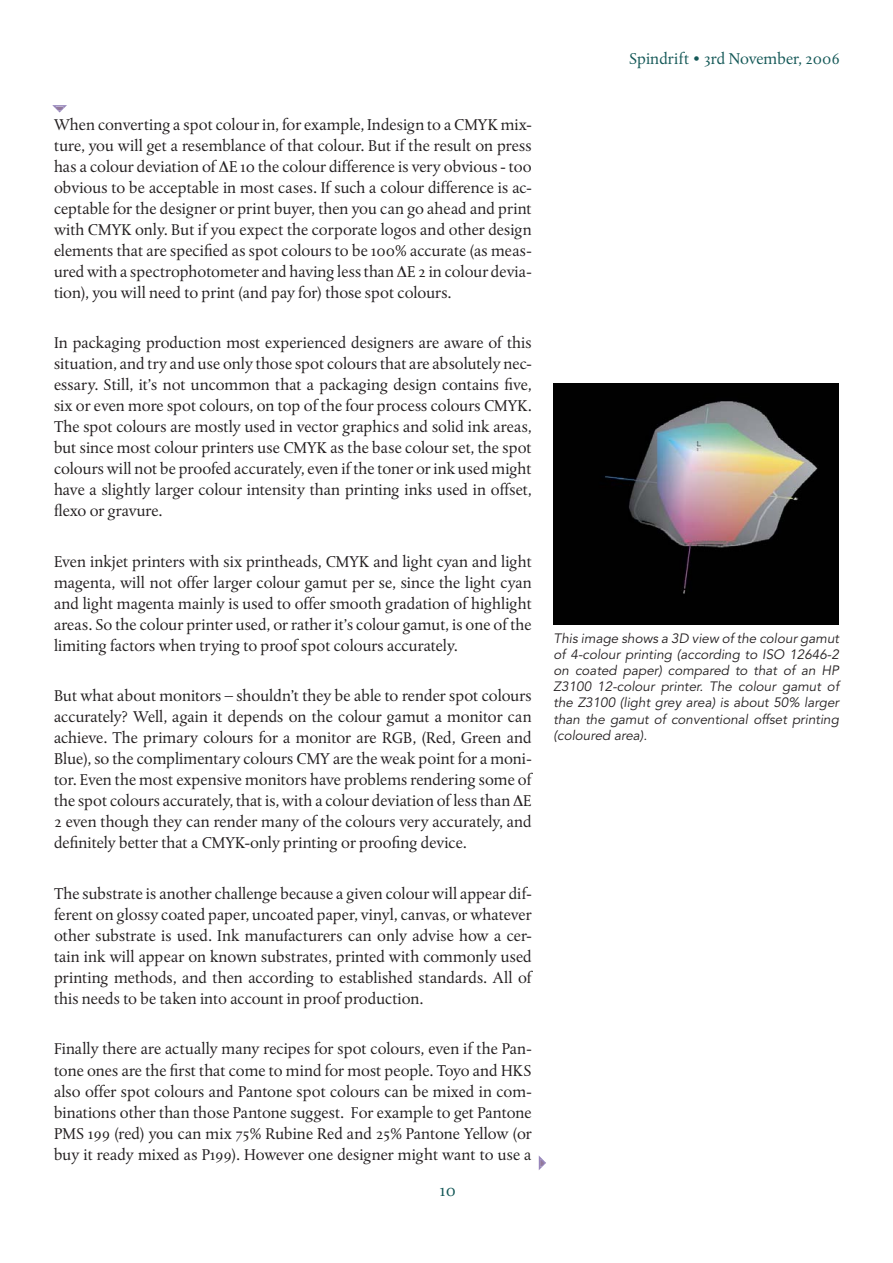
<style>
.page{position:relative;width:893px;height:1263px;background:#fff}
.page>*{position:absolute;margin:0;border:0;box-sizing:border-box;transform-origin:0 0}
.t1{font:18px "Albertina MT Regular Os F";color:#145857}
.t2{font:16.5px/21px "Albertina MT Regular Os F";color:#231f20;text-align:justify}
.t3{font:16.5px "Albertina MT Regular Os F";color:#145857}
.t4{font:italic 13.5px/16.2px "Avenir";color:#231f20;text-align:justify}
.s1{color:#937898}
</style>
<div class="page">
<svg style="left:539px;top:1156px;width:7px;height:14px"></svg>
<img style="left:554px;top:384px;width:285px;height:240px">
<svg style="left:52px;top:105px;width:15px;height:7px"></svg>
<p class="t3" style="left:629px;top:51px;width:212px">Spindrift • 3rd November, 2006</p>
<p class="t2" style="left:54px;top:115px;width:479px">When converting a spot colour in, for example, Indesign to a CMYK mix&shy;ture, you will get a resemblance of that colour. But if the result on press has a colour deviation of E 10 the colour difference is very obvious - too obvious to be acceptable in most cases. If such a colour difference is ac&shy;ceptable for the designer or print buyer, then you can go ahead and print with CMYK only. But if you expect the corporate logos and other design elements that are specified as spot colours to be 100% accurate (as meas&shy;ured with a spectrophotometer and having less than E 2 in colour devia&shy;tion), you will need to print (and pay for) those spot colours.</p>
<p class="t2" style="left:54px;top:333px;width:479px">In packaging production most experienced designers are aware of this situation, and try and use only those spot colours that are absolutely nec&shy;essary. Still, it’s not uncommon that a packaging design contains five, six or even more spot colours, on top of the four process colours CMYK.<br>The spot colours are mostly used in vector graphics and solid ink areas, but since most colour printers use CMYK as the base colour set, the spot colours will not be proofed accurately, even if the toner or ink used might have a slightly larger colour intensity than printing inks used in offset, flexo or gravure.</p>
<p class="t2" style="left:54px;top:552px;width:479px">Even inkjet printers with six printheads, CMYK and light cyan and light magenta, will not offer larger colour gamut per se, since the light cyan and light magenta mainly is used to offer smooth gradation of highlight areas. So the colour printer used, or rather it’s colour gamut, is one of the limiting factors when trying to proof spot colours accurately.</p>
<p class="t2" style="left:54px;top:686px;width:479px">But what about monitors – shouldn’t they be able to render spot colours accurately? Well, again it depends on the colour gamut a monitor can achieve. The primary colours for a monitor are RGB, (Red, Green and Blue), so the complimentary colours CMY are the weak point for a moni&shy;tor. Even the most expensive monitors have problems rendering some of the spot colours accurately, that is, with a colour deviation of less than E 2 even though they can render many of the colours very accurately, and definitely better that a CMYK-only printing or proofing device.</p>
<p class="t2" style="left:54px;top:884px;width:479px">The substrate is another challenge because a given colour will appear dif&shy;ferent on glossy coated paper, uncoated paper, vinyl, canvas, or whatever other substrate is used. Ink manufacturers can only advise how a cer&shy;tain ink will appear on known substrates, printed with commonly used printing methods, and then according to established standards. All of this needs to be taken into account in proof production.</p>
<p class="t2" style="left:54px;top:1039px;width:495px;text-align:left">Finally there are actually many recipes for spot colours, even if the Pan&shy;tone ones are the first that come to mind for most people. Toyo and HKS also offer spot colours and Pantone spot colours can be mixed in com&shy;binations other than those Pantone suggest. For example to get Pantone PMS 199 (red) you can mix 75% Rubine Red and 25% Pantone Yellow (or buy it ready mixed as P199). However one designer might want to use a <span class="s1">✔</span></p>
<p class="t1" style="left:440px;top:1182px;width:17px">10</p>
<p class="t4" style="left:554px;top:631px;width:287px">This image shows a 3D view of the colour gamut of 4-colour printing (according to ISO 12646-2 on coated paper) compared to that of an HP Z3100 12-colour printer. The colour gamut of the Z3100 (light grey area) is about 50% larger than the gamut of conventional offset printing (coloured area).</p>
</div>
